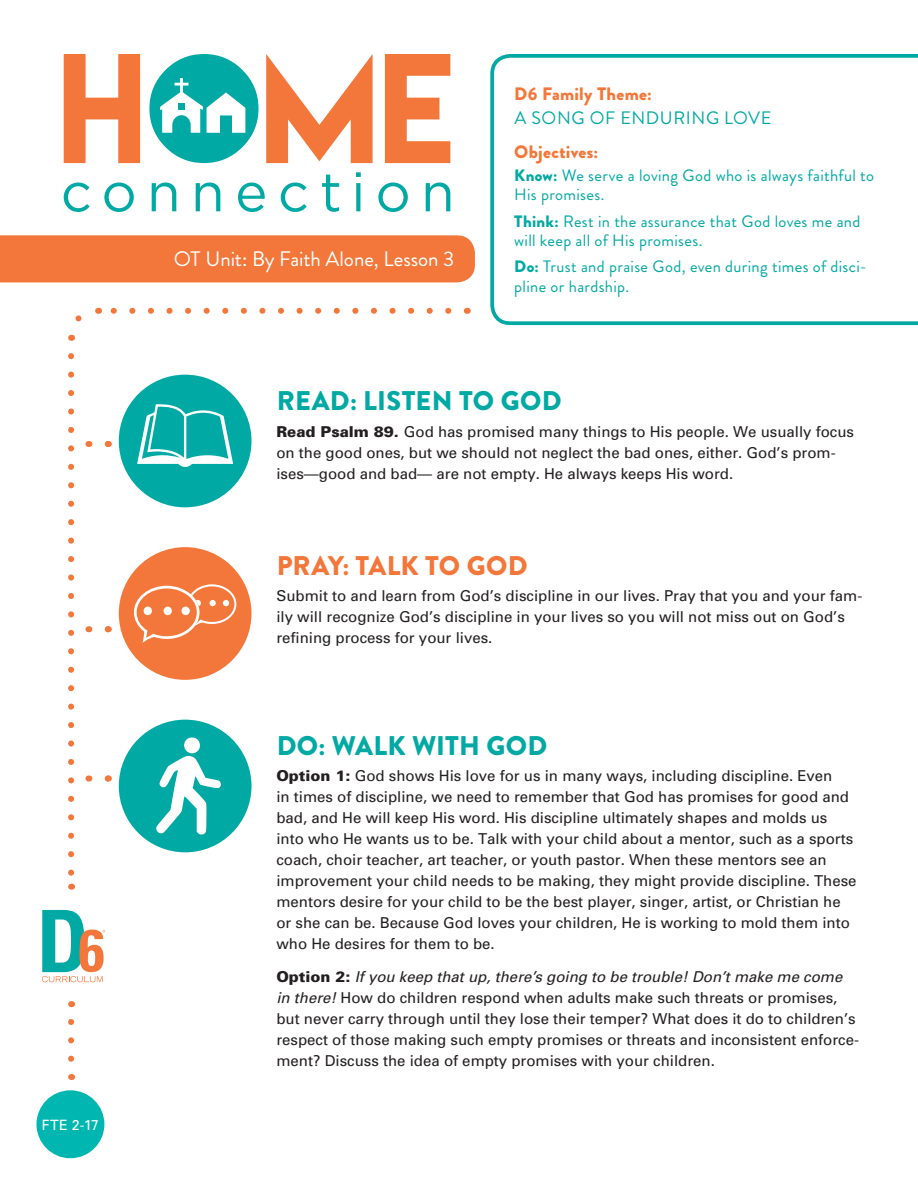
<style>
.page{position:relative;width:918px;height:1188px;background:#fff}
.page>*{position:absolute;margin:0;border:0;box-sizing:border-box;transform-origin:0 0}
.HC_-_Questions{font:900 27px "Brandon Grotesque";letter-spacing:.015em;color:#00a9a3}
.HC_-_Questions-2{font:900 27px "Brandon Grotesque";letter-spacing:.005em;color:#f3773a}
.t1{font:21px "Brandon Grotesque";letter-spacing:-.005em;color:#fff}
.t2{font:18px/24px "Brandon Grotesque";letter-spacing:.03em;color:#00a9a3}
.t3{font:900 18px "Brandon Grotesque";letter-spacing:.015em;color:#f3773a}
.t4{font:16.5px/19.5px "Brandon Grotesque";letter-spacing:.02em;color:#00a9a3}
.HC_-_Questions-3{font:15px/21px "Univers";color:#231f20}
.t5{font:14.25px "Univers";color:#fff}
.s1{font-weight:900;color:#f3773a}
.s2{font-weight:900}
.s3{font-style:italic}
</style>
<div class="page">
<div style="left:119px;top:547px;width:133px;height:133px;background:#f3773a;border-radius:50%"></div>
<svg style="left:134px;top:584px;width:102px;height:59px"></svg>
<div style="left:119px;top:720px;width:133px;height:132px;background:#00a9a3;border-radius:50%"></div>
<svg style="left:156px;top:737px;width:65px;height:98px"></svg>
<div style="left:119px;top:375px;width:133px;height:132px;background:#00a9a3;border-radius:50%"></div>
<svg style="left:137px;top:404px;width:96px;height:63px"></svg>
<svg style="left:104px;top:441px;width:5px;height:6px"></svg>
<svg style="left:104px;top:626px;width:5px;height:6px"></svg>
<svg style="left:104px;top:776px;width:5px;height:6px"></svg>
<svg style="left:68px;top:1019px;width:6px;height:40px"></svg>
<svg style="left:64px;top:54px;width:76px;height:109px"></svg>
<svg style="left:266px;top:54px;width:107px;height:109px"></svg>
<svg style="left:385px;top:54px;width:65px;height:109px"></svg>
<svg style="left:64px;top:183px;width:26px;height:29px"></svg>
<svg style="left:104px;top:183px;width:30px;height:29px"></svg>
<svg style="left:152px;top:183px;width:24px;height:28px"></svg>
<svg style="left:196px;top:183px;width:24px;height:28px"></svg>
<svg style="left:238px;top:183px;width:27px;height:29px"></svg>
<svg style="left:281px;top:183px;width:26px;height:29px"></svg>
<svg style="left:322px;top:175px;width:17px;height:37px"></svg>
<svg style="left:356px;top:172px;width:5px;height:39px"></svg>
<svg style="left:378px;top:183px;width:30px;height:29px"></svg>
<svg style="left:426px;top:183px;width:24px;height:28px"></svg>
<svg style="left:149px;top:54px;width:110px;height:109px"></svg>
<svg style="left:42px;top:910px;width:63px;height:72px"></svg>
<div style="left:36px;top:1090px;width:68px;height:68px;background:#00b6b1;border-radius:50%"></div>
<svg style="left:110px;top:308px;width:338px;height:6px"></svg>
<svg style="left:68px;top:356px;width:6px;height:520px"></svg>
<svg style="left:68px;top:315px;width:14px;height:26px"></svg>
<div style="left:0;top:235px;width:475px;height:47px;background:#f3773a"></div>
<svg style="left:490px;top:54px;width:428px;height:272px"></svg>
<p class="t5" style="left:42px;top:1116px;width:59px">FTE 2-17</p>
<p class="t1" style="left:174px;top:245px;width:282px">OT Unit: By Faith Alone, Lesson 3</p>
<p class="t2" style="left:514px;top:82px;width:259px"><span class="s1">D6 Family Theme:<br></span>A SONG OF ENDURING LOVE</p>
<p class="t3" style="left:514px;top:139px;width:85px">Objectives:</p>
<p class="t4" style="left:514px;top:166px;width:361px"><span class="s2">Know:</span> We serve a loving God who is always faithful to<br>His promises.</p>
<p class="t4" style="left:514px;top:211px;width:348px"><span class="s2">Think:</span> Rest in the assurance that God loves me and will keep all of His promises.</p>
<p class="t4" style="left:514px;top:257px;width:354px"><span class="s2">Do:</span> Trust and praise God, even during times of disci&shy;pline or hardship.</p>
<p class="HC_-_Questions" style="left:277px;top:382px;width:287px">READ: LISTEN TO GOD</p>
<p class="HC_-_Questions-3" style="left:276px;top:421px;width:579px"><span class="s2">Read Psalm 89.</span> God has promised many things to His people. We usually focus on the good ones, but we should not neglect the bad ones, either. God’s prom&shy;ises—good and bad— are not empty. He always keeps His word.</p>
<p class="HC_-_Questions-2" style="left:277px;top:547px;width:253px">PRAY: TALK TO GOD</p>
<p class="HC_-_Questions-3" style="left:276px;top:585px;width:587px">Submit to and learn from God’s discipline in our lives. Pray that you and your fam&shy;ily will recognize God’s discipline in your lives so you will not miss out on God’s refining process for your lives.</p>
<p class="HC_-_Questions" style="left:277px;top:727px;width:272px">DO: WALK WITH GOD</p>
<p class="HC_-_Questions-3" style="left:276px;top:765px;width:582px"><span class="s2">Option 1:</span> God shows His love for us in many ways, including discipline. Even<br>in times of discipline, we need to remember that God has promises for good and bad, and He will keep His word. His discipline ultimately shapes and molds us into who He wants us to be. Talk with your child about a mentor, such as a sports coach, choir teacher, art teacher, or youth pastor. When these mentors see an improvement your child needs to be making, they might provide discipline. These mentors desire for your child to be the best player, singer, artist, or Christian he or she can be. Because God loves your children, He is working to mold them into who He desires for them to be.</p>
<p class="HC_-_Questions-3" style="left:276px;top:965px;width:584px"><span class="s2">Option 2:</span> <span class="s3">If you keep that up, there’s going to be trouble! Don’t make me come in there!</span> How do children respond when adults make such threats or promises, but never carry through until they lose their temper? What does it do to children’s respect of those making such empty promises or threats and inconsistent enforce&shy;ment? Discuss the idea of empty promises with your children.</p>
</div>
